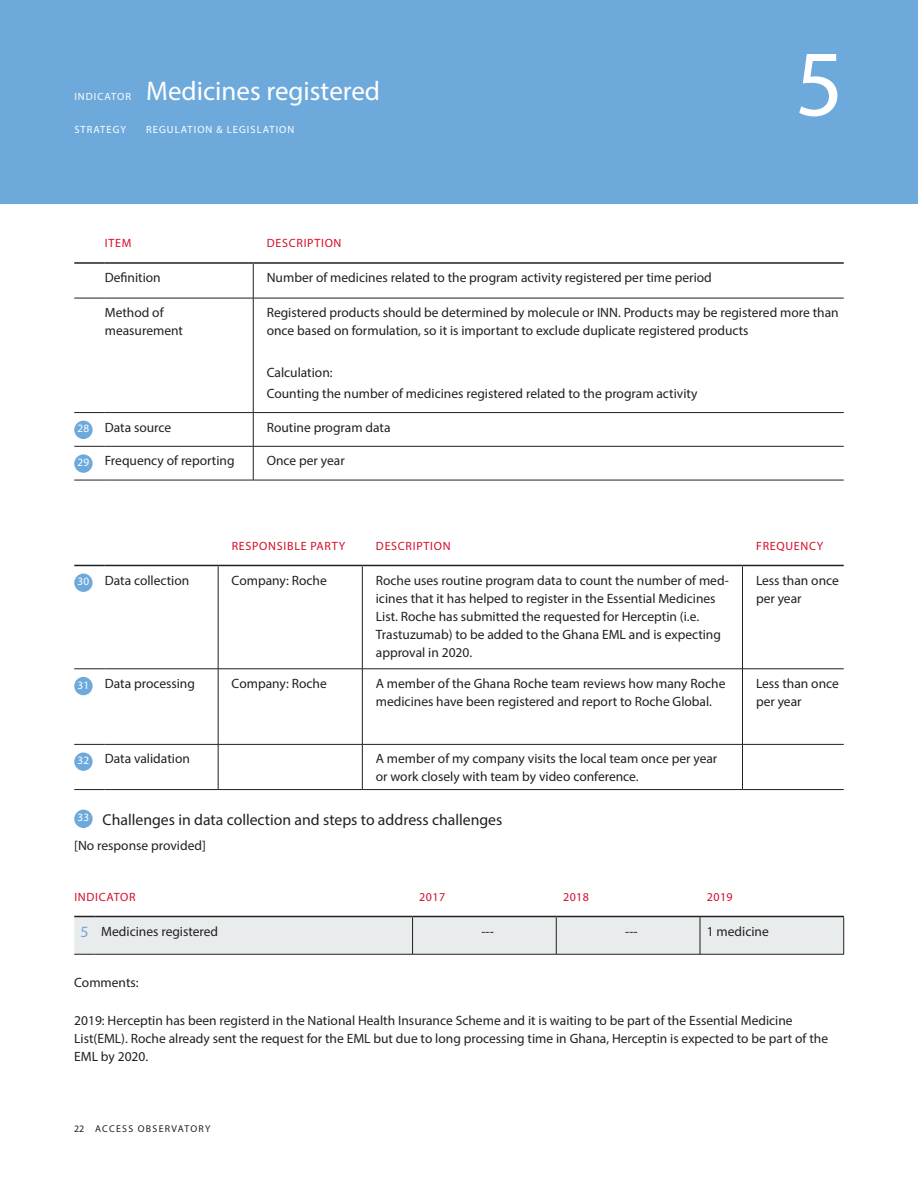
<style>
.page{position:relative;width:918px;height:1188px;background:#fff}
.page>*{position:absolute;margin:0;border:0;box-sizing:border-box;transform-origin:0 0}
.Indicator{font:94.5px "Myriad Pro";color:#fff}
.Indicator_Label_Sans{font:27px "Myriad Pro";color:#fff}
.Question_Semibold{font:15.75px "Myriad Pro";color:#231f20}
.Question_Semibold-2{font:15.75px "Myriad Pro";color:#6da9db}
.Response_Book_Body{font:13.5px/18px "Myriad Pro";color:#231f20}
.Response_Book_Bullet{font:13.5px/18px "Myriad Pro";color:#231f20}
.Question_Semibold-3{font:13.5px/18px "Myriad Pro";color:#231f20}
.Table_Bold{font:13.5px/18px "Myriad Pro";color:#231f20}
.Table_Body{font:13.5px "Myriad Pro";color:#231f20}
.Response_Book_Body-2{font:12px "Myriad Pro";letter-spacing:.06em;color:#d30d2b}
.Table_Red_Header{font:12px "Myriad Pro";letter-spacing:.04em;color:#d30d2b}
.Table_Red_Header-2{font:12px "Myriad Pro";letter-spacing:.06em;color:#d30d2b}
.Question{font:11.25px "Myriad Pro";letter-spacing:.04em;color:#fff}
.Indicator_Label_Sans-2{font:10.5px "Myriad Pro";letter-spacing:.1em;color:#fff}
.t1{font:9.9px "Myriad Pro";letter-spacing:.13em;color:#231f20}
</style>
<div class="page">
<div style="left:0;top:0;width:918px;height:203px;background:#6da9db"></div>
<hr style="left:253px;top:264px;width:1px;height:34px;background:#231f20">
<hr style="left:74px;top:298px;width:31px;height:1px;background:#231f20">
<hr style="left:105px;top:298px;width:148px;height:1px;background:#231f20">
<hr style="left:253px;top:298px;width:591px;height:1px;background:#231f20">
<hr style="left:253px;top:298px;width:1px;height:114px;background:#231f20">
<hr style="left:74px;top:412px;width:31px;height:1px;background:#231f20">
<hr style="left:105px;top:412px;width:148px;height:1px;background:#231f20">
<hr style="left:253px;top:412px;width:591px;height:1px;background:#231f20">
<hr style="left:253px;top:413px;width:1px;height:33px;background:#231f20">
<hr style="left:74px;top:446px;width:31px;height:1px;background:#231f20">
<hr style="left:105px;top:446px;width:148px;height:1px;background:#231f20">
<hr style="left:253px;top:446px;width:591px;height:1px;background:#231f20">
<hr style="left:253px;top:446px;width:1px;height:34px;background:#231f20">
<hr style="left:74px;top:480px;width:31px;height:1px;background:#231f20">
<hr style="left:105px;top:480px;width:148px;height:1px;background:#231f20">
<hr style="left:253px;top:480px;width:591px;height:1px;background:#231f20">
<hr style="left:74px;top:262px;width:31px;height:2px;background:#231f20">
<hr style="left:105px;top:262px;width:148px;height:2px;background:#231f20">
<hr style="left:253px;top:262px;width:591px;height:2px;background:#231f20">
<div style="left:74px;top:421px;width:19px;height:18px;background:#6da9db;border-radius:50%"></div>
<div style="left:74px;top:454px;width:19px;height:19px;background:#6da9db;border-radius:50%"></div>
<hr style="left:218px;top:566px;width:1px;height:103px;background:#231f20">
<hr style="left:74px;top:669px;width:31px;height:1px;background:#231f20">
<hr style="left:105px;top:669px;width:113px;height:1px;background:#231f20">
<hr style="left:218px;top:669px;width:144px;height:1px;background:#231f20">
<hr style="left:218px;top:669px;width:1px;height:75px;background:#231f20">
<hr style="left:362px;top:669px;width:380px;height:1px;background:#231f20">
<hr style="left:742px;top:669px;width:102px;height:1px;background:#231f20">
<hr style="left:74px;top:744px;width:31px;height:1px;background:#231f20">
<hr style="left:105px;top:744px;width:113px;height:1px;background:#231f20">
<hr style="left:218px;top:744px;width:144px;height:1px;background:#231f20">
<hr style="left:218px;top:745px;width:1px;height:44px;background:#231f20">
<hr style="left:362px;top:744px;width:380px;height:1px;background:#231f20">
<hr style="left:742px;top:744px;width:102px;height:1px;background:#231f20">
<hr style="left:74px;top:789px;width:31px;height:1px;background:#231f20">
<hr style="left:105px;top:789px;width:113px;height:1px;background:#231f20">
<hr style="left:218px;top:789px;width:144px;height:1px;background:#231f20">
<hr style="left:362px;top:789px;width:380px;height:1px;background:#231f20">
<hr style="left:742px;top:789px;width:102px;height:1px;background:#231f20">
<hr style="left:74px;top:565px;width:31px;height:1px;background:#231f20">
<hr style="left:105px;top:565px;width:113px;height:1px;background:#231f20">
<hr style="left:218px;top:565px;width:144px;height:1px;background:#231f20">
<hr style="left:362px;top:565px;width:380px;height:1px;background:#231f20">
<hr style="left:742px;top:565px;width:102px;height:1px;background:#231f20">
<hr style="left:742px;top:566px;width:1px;height:103px;background:#231f20">
<hr style="left:742px;top:669px;width:1px;height:75px;background:#231f20">
<hr style="left:742px;top:745px;width:1px;height:44px;background:#231f20">
<hr style="left:362px;top:566px;width:1px;height:103px;background:#231f20">
<hr style="left:362px;top:669px;width:1px;height:75px;background:#231f20">
<hr style="left:362px;top:745px;width:1px;height:44px;background:#231f20">
<div style="left:74px;top:574px;width:19px;height:18px;background:#6da9db;border-radius:50%"></div>
<div style="left:74px;top:677px;width:19px;height:18px;background:#6da9db;border-radius:50%"></div>
<div style="left:74px;top:752px;width:19px;height:19px;background:#6da9db;border-radius:50%"></div>
<div style="left:74px;top:810px;width:19px;height:18px;background:#6da9db;border-radius:50%"></div>
<svg style="left:74px;top:916px;width:770px;height:39px;background:#e1e4e5"></svg>
<hr style="left:94px;top:916px;width:319px;height:1px;background:#231f20">
<hr style="left:413px;top:916px;width:143px;height:1px;background:#231f20">
<hr style="left:556px;top:916px;width:144px;height:1px;background:#231f20">
<hr style="left:700px;top:916px;width:144px;height:1px;background:#231f20">
<hr style="left:412px;top:917px;width:1px;height:37px;background:#231f20">
<hr style="left:556px;top:917px;width:1px;height:37px;background:#231f20">
<hr style="left:700px;top:917px;width:1px;height:37px;background:#231f20">
<hr style="left:843px;top:917px;width:1px;height:37px;background:#231f20">
<p class="Indicator_Label_Sans-2" style="left:74px;top:90px;width:58px">INDICATOR</p>
<p class="Indicator_Label_Sans" style="left:146px;top:74px;width:235px">Medicines registered</p>
<p class="Indicator_Label_Sans-2" style="left:74px;top:123px;width:53px">STRATEGY</p>
<p class="Indicator_Label_Sans-2" style="left:146px;top:123px;width:150px">REGULATION &amp; LEGISLATION</p>
<p class="Indicator" style="left:795px;top:25px;width:50px">5</p>
<p class="Response_Book_Body-2" style="left:105px;top:236px;width:28px">ITEM</p>
<p class="Response_Book_Body-2" style="left:267px;top:236px;width:76px">DESCRIPTION</p>
<p class="Table_Bold" style="left:105px;top:268px;width:58px">Definition</p>
<p class="Response_Book_Body" style="left:267px;top:268px;width:447px">Number of medicines related to the program activity registered per time period</p>
<p class="Table_Bold" style="left:105px;top:303px;width:80px">Method of measurement</p>
<p class="Response_Book_Bullet" style="left:267px;top:303px;width:573px">Registered products should be determined by molecule or INN. Products may be registered more than once based on formulation, so it is important to exclude duplicate registered products</p>
<p class="Response_Book_Bullet" style="left:267px;top:363px;width:67px">Calculation:</p>
<p class="Response_Book_Bullet" style="left:267px;top:384px;width:432px">Counting the number of medicines registered related to the program activity</p>
<p class="Question" style="left:77px;top:422px;width:13px">28</p>
<p class="Table_Bold" style="left:105px;top:418px;width:68px">Data source</p>
<p class="Response_Book_Body" style="left:267px;top:418px;width:125px">Routine program data</p>
<p class="Question" style="left:77px;top:455px;width:13px">29</p>
<p class="Table_Bold" style="left:105px;top:452px;width:131px">Frequency of reporting</p>
<p class="Response_Book_Body" style="left:267px;top:452px;width:80px">Once per year</p>
<p class="Response_Book_Body-2" style="left:232px;top:539px;width:115px">RESPONSIBLE PARTY</p>
<p class="Response_Book_Body-2" style="left:376px;top:539px;width:76px">DESCRIPTION</p>
<p class="Response_Book_Body-2" style="left:756px;top:539px;width:69px">FREQUENCY</p>
<p class="Question" style="left:77px;top:574px;width:13px">30</p>
<p class="Table_Bold" style="left:105px;top:571px;width:86px">Data collection</p>
<p class="Response_Book_Body" style="left:232px;top:571px;width:97px">Company: Roche</p>
<p class="Response_Book_Body" style="left:376px;top:571px;width:354px">Roche uses routine program data to count the number of med&shy;icines that it has helped to register in the Essential Medicines List. Roche has submitted the requested for Herceptin (i.e.<br>Trastuzumab) to be added to the Ghana EML and is expecting approval in 2020.</p>
<p class="Response_Book_Body" style="left:756px;top:571px;width:84px">Less than once per year</p>
<p class="Question" style="left:77px;top:678px;width:13px">31</p>
<p class="Table_Bold" style="left:105px;top:674px;width:92px">Data processing</p>
<p class="Response_Book_Body" style="left:232px;top:674px;width:97px">Company: Roche</p>
<p class="Response_Book_Bullet" style="left:376px;top:674px;width:351px">A member of the Ghana Roche team reviews how many Roche medicines have been registered and report to Roche Global.</p>
<p class="Response_Book_Body" style="left:756px;top:674px;width:84px">Less than once per year</p>
<p class="Question" style="left:77px;top:753px;width:13px">32</p>
<p class="Table_Bold" style="left:105px;top:750px;width:87px">Data validation</p>
<p class="Response_Book_Body" style="left:376px;top:750px;width:343px">A member of my company visits the local team once per year or work closely with team by video conference.</p>
<p class="Question" style="left:77px;top:811px;width:13px">33</p>
<p class="Question_Semibold" style="left:103px;top:810px;width:401px">Challenges in data collection and steps to address challenges</p>
<p class="Response_Book_Body" style="left:74px;top:836px;width:133px">[No response provided]</p>
<p class="Table_Red_Header-2" style="left:74px;top:889px;width:63px">INDICATOR</p>
<p class="Table_Red_Header" style="left:419px;top:889px;width:28px">2017</p>
<p class="Table_Red_Header" style="left:563px;top:889px;width:28px">2018</p>
<p class="Table_Red_Header" style="left:707px;top:889px;width:28px">2019</p>
<p class="Question_Semibold-2" style="left:80px;top:922px;width:10px">5</p>
<p class="Table_Bold" style="left:101px;top:922px;width:118px">Medicines registered</p>
<p class="Table_Body" style="left:481px;top:923px;width:14px">---</p>
<p class="Table_Body" style="left:625px;top:923px;width:14px">---</p>
<p class="Table_Body" style="left:707px;top:923px;width:64px">1 medicine</p>
<p class="Question_Semibold-3" style="left:74px;top:973px;width:66px">Comments:</p>
<p class="Question_Semibold-3" style="left:74px;top:1011px;width:755px">2019: Herceptin has been registerd in the National Health Insurance Scheme and it is waiting to be part of the Essential Medicine<br>List(EML). Roche already sent the request for the EML but due to long processing time in Ghana, Herceptin is expected to be part of the<br>EML by 2020.</p>
<p class="t1" style="left:74px;top:1122px;width:138px">22 ACCESS OBSERVATORY</p>
</div>
